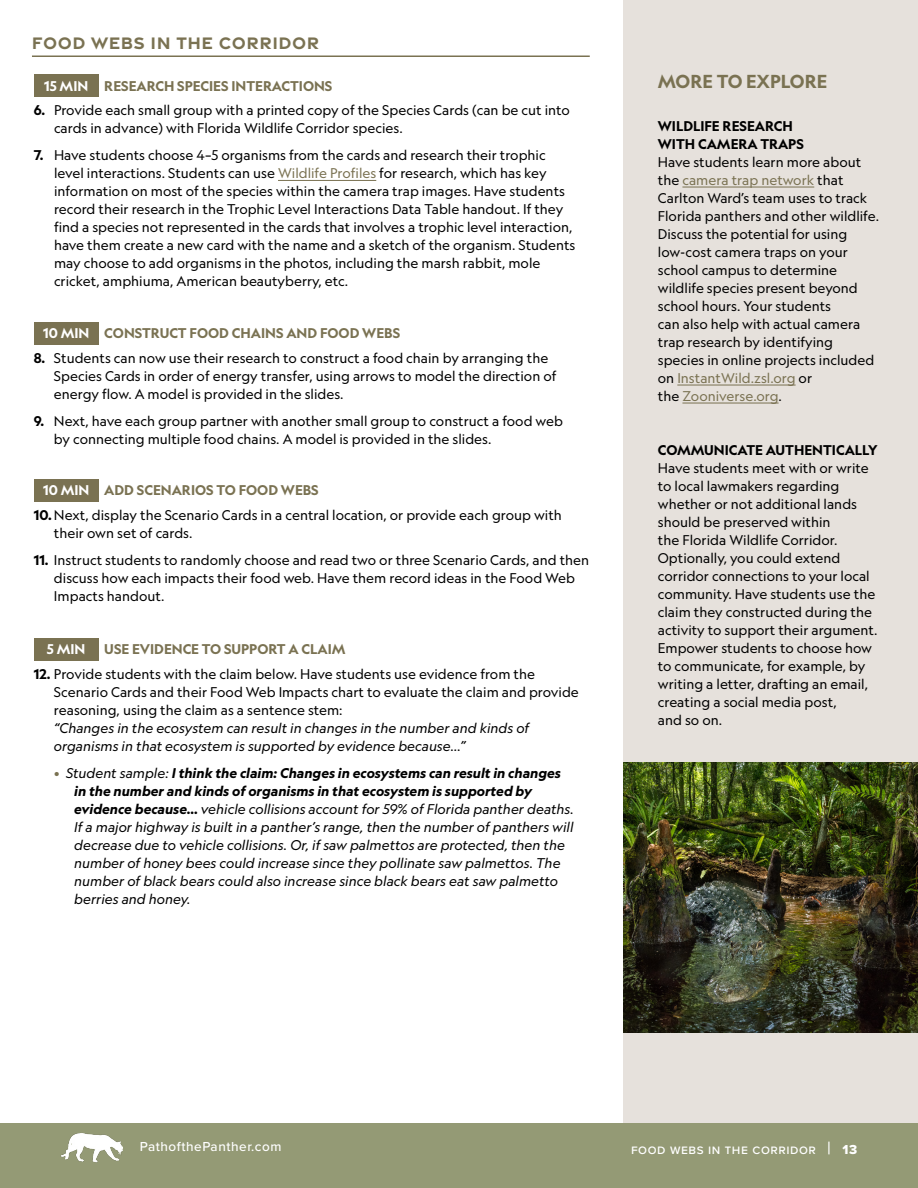
<style>
.page{position:relative;width:918px;height:1188px;background:#fff}
.page>*{position:absolute;margin:0;border:0;box-sizing:border-box;transform-origin:0 0}
.t1{font:700 18px "Gravesend Sans";letter-spacing:.03em;color:#7a7252}
.t2{font:700 18px "Geograph";color:#7a7252}
.t3{font:13.5px/18px "Geograph";color:#000}
.t4{font:italic 13.5px/18px "Geograph";color:#000}
.t5{font:700 13.5px "Geograph";color:#7a7252}
.t6{font:700 13.5px/18px "Geograph";color:#000}
.t7{font:500 13.5px "Proxima Nova";letter-spacing:.04em;color:#fff}
.t8{font:700 13.5px "Geograph";color:#fff}
.s1{color:#fff}
.s2{font-weight:700}
.s3{color:#7a7252}
.s4{font-style:normal;color:#7a7252}
.s5{font-size:18px}
.s6{font-family:"Proxima Nova Extrabld";font-weight:400}
</style>
<div class="page">
<div style="left:623px;top:0;width:295px;height:1188px;background:#e6e1dc"></div>
<hr style="left:32px;top:56px;width:558px;height:1px;background:#7a7252">
<hr style="left:682px;top:187px;width:132px;height:1px;background:#7a7252">
<hr style="left:677px;top:385px;width:119px;height:1px;background:#7a7252">
<hr style="left:682px;top:403px;width:97px;height:1px;background:#7a7252">
<hr style="left:278px;top:180px;width:98px;height:1px;background:#7a7252">
<div style="left:34px;top:74px;width:65px;height:23px;background:#7a7252"></div>
<div style="left:34px;top:322px;width:65px;height:23px;background:#7a7252"></div>
<div style="left:34px;top:479px;width:65px;height:23px;background:#7a7252"></div>
<div style="left:34px;top:638px;width:65px;height:23px;background:#7a7252"></div>
<img style="left:623px;top:762px;width:295px;height:271px">
<div style="left:0;top:1123px;width:918px;height:65px;background:#949a75"></div>
<img style="left:61px;top:1133px;width:61px;height:30px">
<h1 class="t1" style="left:32px;top:31px;width:289px">FOOD WEBS IN THE CORRIDOR</h1>
<p class="t5" style="left:44px;top:77px;width:290px"><span class="s1">15 MIN</span> RESEARCH SPECIES INTERACTIONS</p>
<p class="t3" style="left:54px;top:101px;width:517px;text-indent:-20px"><span class="s2">6.</span> Provide each small group with a printed copy of the Species Cards (can be cut into cards in advance) with Florida Wildlife Corridor species.</p>
<p class="t3" style="left:54px;top:146px;width:523px;text-indent:-20px"><span class="s2">7.</span> Have students choose 4–5 organisms from the cards and research their trophic level interactions. Students can use <span class="s3">Wildlife Profiles</span> for research, which has key information on most of the species within the camera trap images. Have students record their research in the Trophic Level Interactions Data Table handout. If they find a species not represented in the cards that involves a trophic level interaction, have them create a new card with the name and a sketch of the organism. Students may choose to add organisms in the photos, including the marsh rabbit, mole cricket, amphiuma, American beautyberry, etc.</p>
<p class="t5" style="left:43px;top:325px;width:359px"><span class="s1">10 MIN</span> CONSTRUCT FOOD CHAINS AND FOOD WEBS</p>
<p class="t3" style="left:54px;top:349px;width:504px;text-indent:-20px"><span class="s2">8.</span> Students can now use their research to construct a food chain by arranging the<br>Species Cards in order of energy transfer, using arrows to model the direction of energy flow. A model is provided in the slides.</p>
<p class="t3" style="left:54px;top:412px;width:511px;text-indent:-20px"><span class="s2">9.</span> Next, have each group partner with another small group to construct a food web by connecting multiple food chains. A model is provided in the slides.</p>
<p class="t5" style="left:43px;top:482px;width:277px"><span class="s1">10 MIN</span> ADD SCENARIOS TO FOOD WEBS</p>
<p class="t3" style="left:54px;top:506px;width:509px;text-indent:-20px"><span class="s2">10.</span> Next, display the Scenario Cards in a central location, or provide each group with their own set of cards.</p>
<p class="t3" style="left:54px;top:551px;width:537px;text-indent:-20px"><span class="s2">11.</span> Instruct students to randomly choose and read two or three Scenario Cards, and then discuss how each impacts their food web. Have them record ideas in the Food Web<br>Impacts handout.</p>
<p class="t8" style="left:47px;top:640px;width:40px">5 MIN</p>
<p class="t5" style="left:104px;top:641px;width:243px">USE EVIDENCE TO SUPPORT A CLAIM</p>
<p class="t3" style="left:54px;top:665px;width:526px;text-indent:-20px"><span class="s2">12.</span> Provide students with the claim below. Have students use evidence from the<br>Scenario Cards and their Food Web Impacts chart to evaluate the claim and provide reasoning, using the claim as a sentence stem:</p>
<p class="t4" style="left:54px;top:719px;width:477px">“Changes in the ecosystem can result in changes in the number and kinds of organisms in that ecosystem is supported by evidence because…”</p>
<p class="t4" style="left:74px;top:764px;width:501px;text-indent:-20px"><span class="s4">•</span> Student sample: <span class="s2">I think the claim: Changes in ecosystems can result in changes in the number and kinds of organisms in that ecosystem is supported by evidence because…</span> vehicle collisions account for 59% of Florida panther deaths.<br>If a major highway is built in a panther’s range, then the number of panthers will decrease due to vehicle collisions. Or, if saw palmettos are protected, then the number of honey bees could increase since they pollinate saw palmettos. The number of black bears could also increase since black bears eat saw palmetto berries and honey.</p>
<h1 class="t2" style="left:658px;top:70px;width:171px">MORE TO EXPLORE</h1>
<p class="t6" style="left:658px;top:117px;width:148px">WILDLIFE RESEARCH<br>WITH CAMERA TRAPS</p>
<p class="t3" style="left:658px;top:153px;width:223px">Have students learn more about the <span class="s3">camera trap network</span> that<br>Carlton Ward’s team uses to track<br>Florida panthers and other wildlife.<br>Discuss the potential for using low-cost camera traps on your school campus to determine wildlife species present beyond school hours. Your students<br>can also help with actual camera trap research by identifying species in online projects included on <span class="s3">InstantWild.zsl.org</span> or<br>the <span class="s3">Zooniverse.org</span>.</p>
<p class="t6" style="left:658px;top:441px;width:221px">COMMUNICATE AUTHENTICALLY</p>
<p class="t3" style="left:658px;top:459px;width:221px">Have students meet with or write to local lawmakers regarding whether or not additional lands should be preserved within<br>the Florida Wildlife Corridor.<br>Optionally, you could extend corridor connections to your local community. Have students use the claim they constructed during the activity to support their argument.<br>Empower students to choose how to communicate, for example, by writing a letter, drafting an email, creating a social media post,<br>and so on.</p>
<p class="t7" style="left:140px;top:1137px;width:143px">PathofthePanther.com</p>
<p class="t7" style="left:631px;top:1139px;width:228px">food webs in the corridor <span class="s5">|</span> <span class="s6">13</span></p>
</div>
